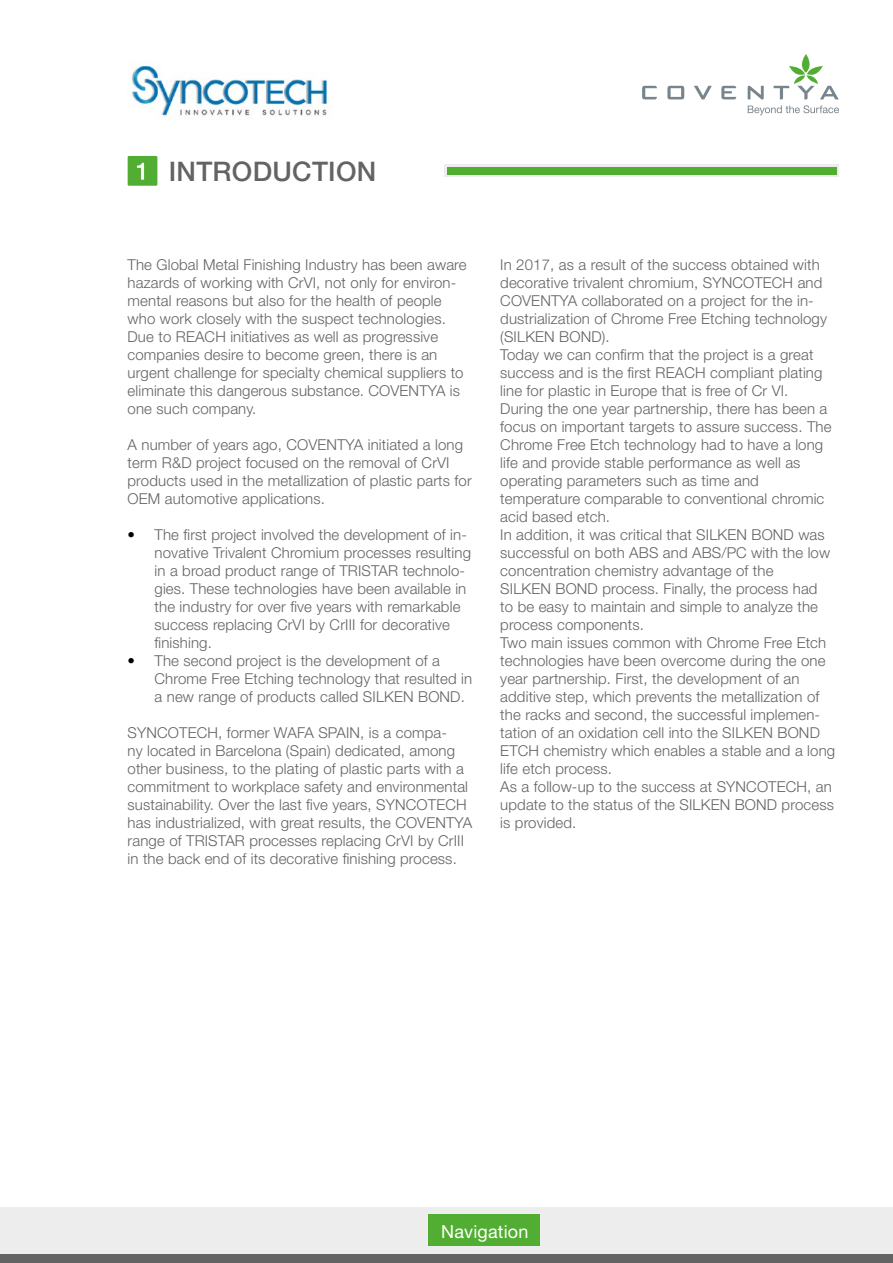
<style>
.page{position:relative;width:893px;height:1263px;background:#fff}
.page>*{position:absolute;margin:0;border:0;box-sizing:border-box;transform-origin:0 0}
.t1{font:500 27px "Helvetica Neue";letter-spacing:.01em;color:#646363}
.t2{font:18px "Helvetica Neue";letter-spacing:.01em;color:#fff}
.t3{font:300 15px/18px "Helvetica Neue";letter-spacing:.01em;color:#646363}
.s1{color:#000}
</style>
<div class="page">
<svg style="left:667px;top:86px;width:17px;height:13px"></svg>
<svg style="left:694px;top:86px;width:18px;height:13px"></svg>
<svg style="left:748px;top:86px;width:16px;height:13px"></svg>
<svg style="left:642px;top:86px;width:15px;height:13px"></svg>
<svg style="left:721px;top:86px;width:15px;height:13px"></svg>
<svg style="left:774px;top:54px;width:65px;height:45px"></svg>
<svg style="left:748px;top:105px;width:91px;height:10px"></svg>
<div style="left:444px;top:164px;width:395px;height:13px;background:#ededed"></div>
<div style="left:447px;top:167px;width:390px;height:8px;background:#52ae32"></div>
<div style="left:128px;top:156px;width:29px;height:30px;background:#52ae32"></div>
<svg style="left:137px;top:163px;width:7px;height:17px"></svg>
<img style="left:132px;top:65px;width:196px;height:51px">
<div style="left:0;top:1207px;width:893px;height:56px;background:#ededed"></div>
<div style="left:0;top:1254px;width:893px;height:9px;background:#646363"></div>
<div style="left:428px;top:1214px;width:112px;height:32px;background:#52ae32"></div>
<h1 class="t1" style="left:169px;top:150px;width:209px">INTRODUCTION</h1>
<p class="t3" style="left:128px;top:254px;width:341px">The Global Metal Finishing Industry has been aware hazards of working with CrVI, not only for environ&shy;mental reasons but also for the health of people who work closely with the suspect technologies.<br>Due to REACH initiatives as well as progressive companies desire to become green, there is an urgent challenge for specialty chemical suppliers to eliminate this dangerous substance. COVENTYA is one such company.</p>
<p class="t3" style="left:128px;top:434px;width:346px">A number of years ago, COVENTYA initiated a long term R&amp;D project focused on the removal of CrVI products used in the metallization of plastic parts for OEM automotive applications.</p>
<p class="t3" style="left:155px;top:524px;width:318px;text-indent:-27px"><span class="s1">•</span> The first project involved the development of in&shy;novative Trivalent Chromium processes resulting in a broad product range of TRISTAR technolo&shy;gies. These technologies have been available in the industry for over five years with remarkable success replacing CrVI by CrIII for decorative finishing.</p>
<p class="t3" style="left:155px;top:650px;width:319px;text-indent:-27px"><span class="s1">•</span> The second project is the development of a<br>Chrome Free Etching technology that resulted in a new range of products called SILKEN BOND.</p>
<p class="t3" style="left:128px;top:722px;width:346px">SYNCOTECH, former WAFA SPAIN, is a compa-<br>ny located in Barcelona (Spain) dedicated, among other business, to the plating of plastic parts with a commitment to workplace safety and environmental sustainability. Over the last five years, SYNCOTECH has industrialized, with great results, the COVENTYA range of TRISTAR processes replacing CrVI by CrIII in the back end of its decorative finishing process.</p>
<p class="t3" style="left:500px;top:254px;width:336px">In 2017, as a result of the success obtained with decorative trivalent chromium, SYNCOTECH and COVENTYA collaborated on a project for the in&shy;dustrialization of Chrome Free Etching technology (SILKEN BOND).<br>Today we can confirm that the project is a great success and is the first REACH compliant plating line for plastic in Europe that is free of Cr VI.<br>During the one year partnership, there has been a focus on important targets to assure success. The Chrome Free Etch technology had to have a long life and provide stable performance as well as operating parameters such as time and temperature comparable to conventional chromic acid based etch.<br>In addition, it was critical that SILKEN BOND was successful on both ABS and ABS/PC with the low concentration chemistry advantage of the<br>SILKEN BOND process. Finally, the process had<br>to be easy to maintain and simple to analyze the process components.<br>Two main issues common with Chrome Free Etch technologies have been overcome during the one year partnership. First, the development of an additive step, which prevents the metallization of the racks and second, the successful implemen&shy;tation of an oxidation cell into the SILKEN BOND ETCH chemistry which enables a stable and a long life etch process.<br>As a follow-up to the success at SYNCOTECH, an update to the status of the SILKEN BOND process is provided.</p>
<p class="t2" style="left:441px;top:1218px;width:89px">Navigation</p>
</div>
